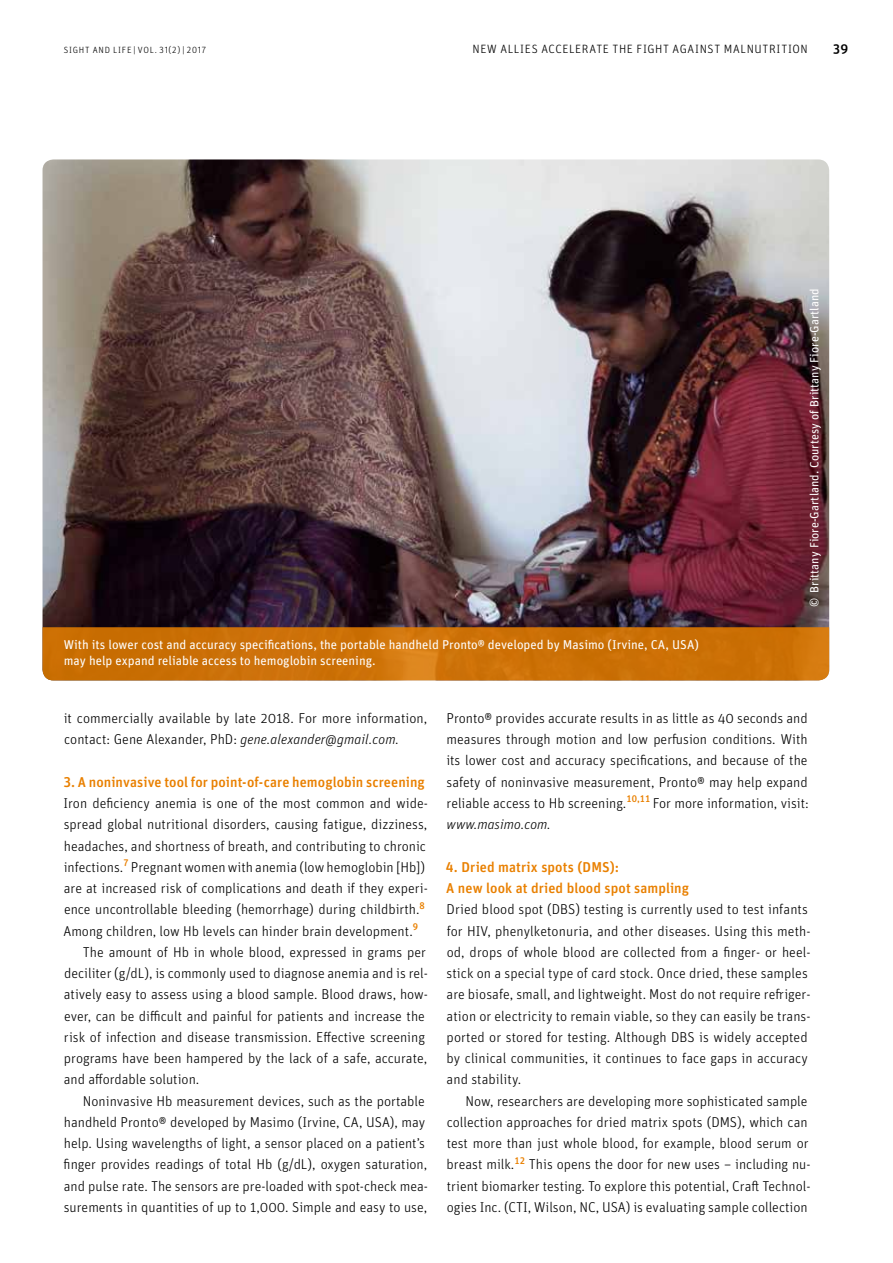
<style>
.page{position:relative;width:893px;height:1263px;background:#fff}
.page>*{position:absolute;margin:0;border:0;box-sizing:border-box;transform-origin:0 0}
.t1{font:300 14.25px/21.3px "Unit Pro";color:#000}
.t2{font:500 14.25px/21.3px "Unit Pro";letter-spacing:.005em;color:#e98000}
.t3{font:500 13.5px "Unit Pro";color:#000}
.t4{font:12.75px/16.5px "Unit Pro";color:#fff}
.t5{font:12px "Unit Pro";letter-spacing:.005em;color:#fff}
.t6{font:300 12px "Unit Pro";letter-spacing:.05em;color:#000}
.t7{font:300 9px "Unit Pro";letter-spacing:.085em;color:#000}
.s1{font-style:italic}
</style>
<div class="page">
<img style="left:43px;top:159px;width:786px;height:468px">
<svg style="left:43px;top:627px;width:786px;height:53px;background:#cb7007"></svg>
<p class="t7" style="left:64px;top:44px;width:144px">SIGHT AND LIFE | VOL. 31(2) | 2017</p>
<p class="t6" style="left:473px;top:41px;width:337px">NEW ALLIES ACCELERATE THE FIGHT AGAINST MALNUTRITION</p>
<p class="t3" style="left:833px;top:39px;width:17px">39</p>
<p class="t4" style="left:64px;top:635px;width:637px">With its lower cost and accuracy specifications, the portable handheld Pronto® developed by Masimo (Irvine, CA, USA) may help expand reliable access to hemoglobin screening.</p>
<p class="t5" style="left:806px;top:606px;width:319px;rotate:-90deg">© Brittany Fiore-Gartland. Courtesy of Brittany Fiore-Gartland</p>
<p class="t1" style="left:64px;top:707px;width:365px">it commercially available by late 2018. For more information, contact: Gene Alexander, PhD: <span class="s1">gene.alexander@gmail.com.</span></p>
<p class="t2" style="left:63px;top:770px;width:363px">3. A noninvasive tool for point-of-care hemoglobin screening</p>
<p class="t1" style="left:63px;top:792px;width:366px">Iron deficiency anemia is one of the most common and wide-</p>
<p class="t1" style="left:64px;top:813px;width:365px">spread global nutritional disorders, causing fatigue, dizziness,</p>
<p class="t1" style="left:64px;top:834px;width:364px">headaches, and shortness of breath, and contributing to chronic</p>
<p class="t1" style="left:64px;top:856px;width:363px">infections.<sup>7</sup> Pregnant women with anemia (low hemoglobin [Hb])</p>
<p class="t1" style="left:64px;top:877px;width:366px">are at increased risk of complications and death if they experi-</p>
<p class="t1" style="left:64px;top:898px;width:362px">ence uncontrollable bleeding (hemorrhage) during childbirth.<sup>8</sup></p>
<p class="t1" style="left:63px;top:920px;width:356px">Among children, low Hb levels can hinder brain development.<sup>9</sup></p>
<p class="t1" style="left:83px;top:941px;width:344px">The amount of Hb in whole blood, expressed in grams per</p>
<p class="t1" style="left:64px;top:962px;width:365px">deciliter (g/dL), is commonly used to diagnose anemia and is rel-</p>
<p class="t1" style="left:64px;top:983px;width:366px">atively easy to assess using a blood sample. Blood draws, how-</p>
<p class="t1" style="left:64px;top:1005px;width:362px">ever, can be difficult and painful for patients and increase the</p>
<p class="t1" style="left:64px;top:1026px;width:363px">risk of infection and disease transmission. Effective screening</p>
<p class="t1" style="left:64px;top:1047px;width:365px">programs have been hampered by the lack of a safe, accurate,</p>
<p class="t1" style="left:64px;top:1068px;width:137px">and affordable solution.</p>
<p class="t1" style="left:83px;top:1090px;width:343px">Noninvasive Hb measurement devices, such as the portable</p>
<p class="t1" style="left:64px;top:1111px;width:363px">handheld Pronto® developed by Masimo (Irvine, CA, USA), may</p>
<p class="t1" style="left:64px;top:1132px;width:363px">help. Using wavelengths of light, a sensor placed on a patient’s</p>
<p class="t1" style="left:64px;top:1153px;width:365px">finger provides readings of total Hb (g/dL), oxygen saturation,</p>
<p class="t1" style="left:64px;top:1175px;width:366px">and pulse rate. The sensors are pre-loaded with spot-check mea-</p>
<p class="t1" style="left:64px;top:1196px;width:365px">surements in quantities of up to 1,000. Simple and easy to use,</p>
<p class="t1" style="left:446px;top:707px;width:364px;text-align:justify">Pronto® provides accurate results in as little as 40 seconds and measures through motion and low perfusion conditions. With its lower cost and accuracy specifications, and because of the safety of noninvasive measurement, Pronto® may help expand reliable access to Hb screening.<sup>10,11</sup> For more information, visit: <span class="s1">www.masimo.com.</span></p>
<p class="t2" style="left:446px;top:855px;width:245px">4. Dried matrix spots (DMS):<br>A new look at dried blood spot sampling</p>
<p class="t1" style="left:446px;top:898px;width:366px">Dried blood spot (DBS) testing is currently used to test infants for HIV, phenylketonuria, and other diseases. Using this meth&shy;od, drops of whole blood are collected from a finger- or heel&shy;stick on a special type of card stock. Once dried, these samples are biosafe, small, and lightweight. Most do not require refriger&shy;ation or electricity to remain viable, so they can easily be trans&shy;ported or stored for testing. Although DBS is widely accepted by clinical communities, it continues to face gaps in accuracy and stability.</p>
<p class="t1" style="left:447px;top:1090px;width:365px;text-indent:19px">Now, researchers are developing more sophisticated sample collection approaches for dried matrix spots (DMS), which can test more than just whole blood, for example, blood serum or breast milk.<sup>12</sup> This opens the door for new uses – including nu&shy;trient biomarker testing. To explore this potential, Craft Technol&shy;ogies Inc. (CTI, Wilson, NC, USA) is evaluating sample collection</p>
</div>
